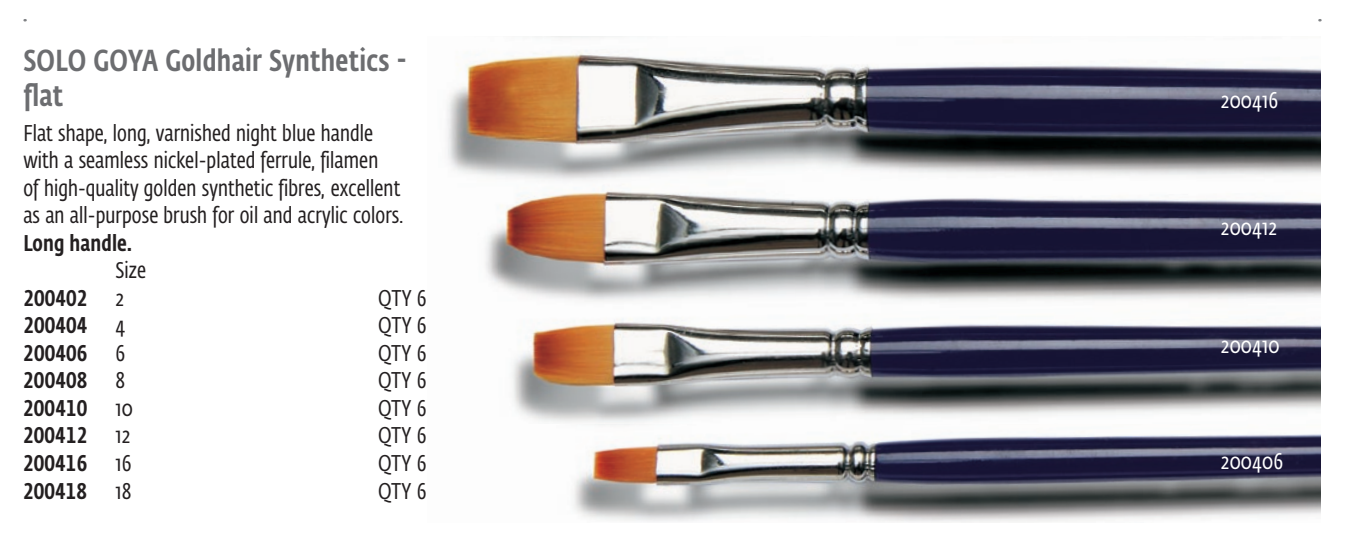
<style>
.page{position:relative;width:1355px;height:537px;background:#fff}
.page>*{position:absolute;margin:0;border:0;box-sizing:border-box;transform-origin:0 0}
.t1{font:500 30px/35px "Fe Sa Cond Std";letter-spacing:.01em;color:#6c6d70}
.t2{font:22.5px/27.5px "Fe Sa Cond Std";letter-spacing:.005em;color:#231f20}
.t3{font:500 22.5px/27.5px "Fe Sa Cond Std";letter-spacing:.005em;color:#231f20}
.t4{font:22.5px "Fe Sa Cond Std";letter-spacing:.005em;color:#fff}
.s1{font-weight:400}
</style>
<div class="page">
<img style="left:447px;top:36px;width:873px;height:387px">
<svg style="left:573px;top:424px;width:747px;height:98px"></svg>
<h1 class="t1" style="left:23px;top:43px;width:385px">SOLO GOYA Goldhair Synthetics - flat</h1>
<p class="t2" style="left:23px;top:119px;width:381px">Flat shape, long, varnished night blue handle with a seamless nickel-plated ferrule, filamen<br>of high-quality golden synthetic fibres, excellent as an all-purpose brush for oil and acrylic colors.</p>
<p class="t3" style="left:23px;top:229px;width:110px">Long handle.</p>
<p class="t3" style="left:23px;top:256px;width:124px;text-indent:92px"><span class="s1">Size<br></span>200402 <span class="s1">2</span></p>
<p class="t2" style="left:378px;top:284px;width:50px">QTY 6</p>
<p class="t3" style="left:23px;top:311px;width:104px">200404 <span class="s1">4</span></p>
<p class="t2" style="left:378px;top:312px;width:50px">QTY 6</p>
<p class="t3" style="left:23px;top:339px;width:103px">200406 <span class="s1">6</span></p>
<p class="t2" style="left:378px;top:339px;width:50px">QTY 6</p>
<p class="t3" style="left:23px;top:366px;width:103px">200408 <span class="s1">8</span></p>
<p class="t2" style="left:378px;top:367px;width:50px">QTY 6</p>
<p class="t3" style="left:23px;top:394px;width:111px">200410 <span class="s1">10</span></p>
<p class="t2" style="left:378px;top:394px;width:50px">QTY 6</p>
<p class="t3" style="left:23px;top:421px;width:109px">200412 <span class="s1">12</span></p>
<p class="t2" style="left:378px;top:421px;width:50px">QTY 6</p>
<p class="t3" style="left:23px;top:449px;width:110px">200416 <span class="s1">16</span></p>
<p class="t2" style="left:378px;top:449px;width:50px">QTY 6</p>
<p class="t3" style="left:23px;top:476px;width:110px">200418 <span class="s1">18</span></p>
<p class="t2" style="left:378px;top:476px;width:50px">QTY 6</p>
<p class="t4" style="left:1220px;top:87px;width:59px">200416</p>
<p class="t4" style="left:1220px;top:213px;width:58px">200412</p>
<p class="t4" style="left:1220px;top:331px;width:60px">200410</p>
<p class="t4" style="left:1220px;top:447px;width:64px">200406</p>
</div>
